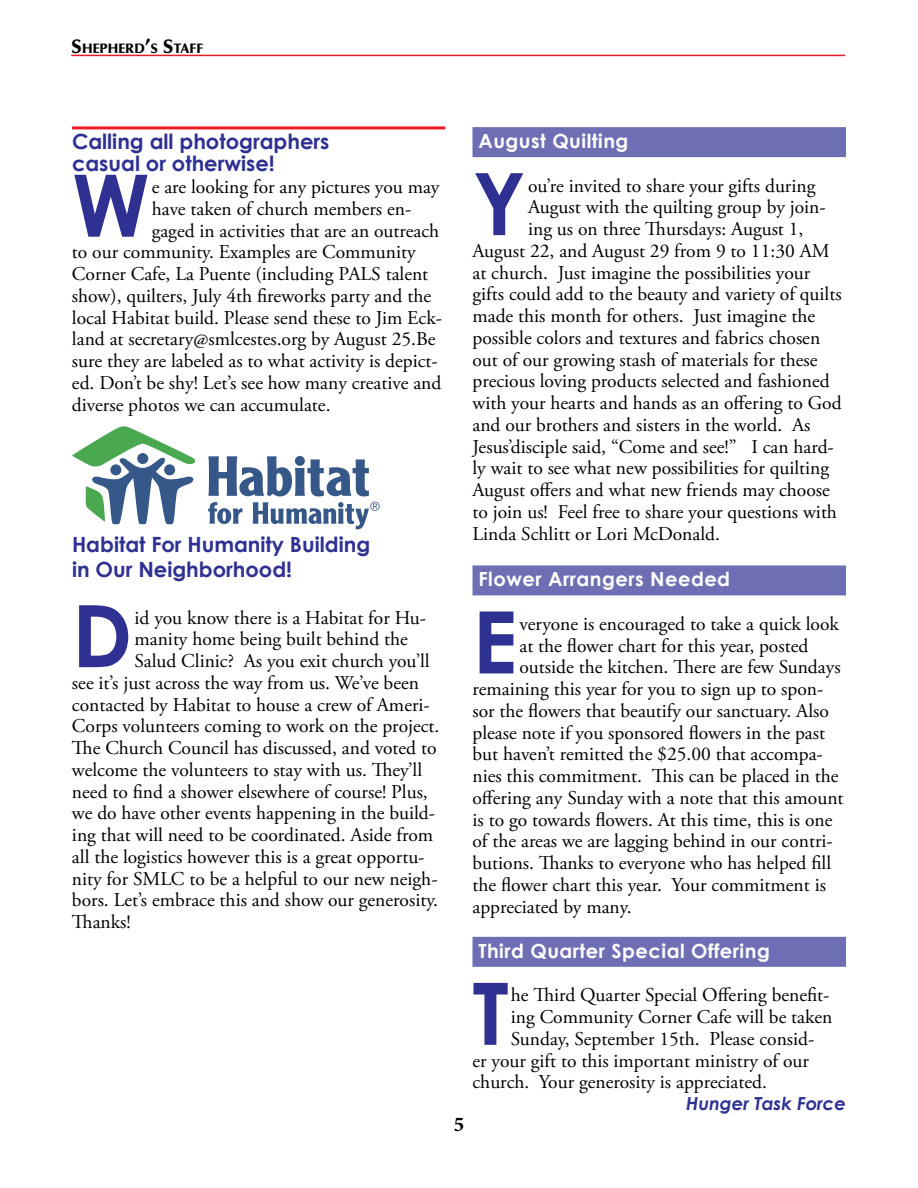
<style>
.page{position:relative;width:918px;height:1188px;background:#fff}
.page>*{position:absolute;margin:0;border:0;box-sizing:border-box;transform-origin:0 0}
.t1{font:700 86.25px "Century Gothic";color:#2e3192}
.t2{font:700 21px/22.5px "Century Gothic";color:#2e3192}
.t3{font:700 21px "Minion Pro";color:#000}
.t4{font:19.5px "Adobe Garamond Pro";color:#000}
.t5{font:700 19.5px "Century Gothic";letter-spacing:.025em;color:#fff}
.t6{font:italic 700 18px "Century Gothic";color:#2e3192}
.t7{font:900 13.65px "Optima LT Std";color:#000}
.s1{font-size:19.5px}
</style>
<div class="page">
<hr style="left:71px;top:55px;width:774px;height:1px;background:#ed1c24">
<hr style="left:72px;top:126px;width:374px;height:3px;background:#ed1c24">
<div style="left:472px;top:127px;width:374px;height:30px;background:#6d6eb3"></div>
<div style="left:472px;top:565px;width:374px;height:30px;background:#6d6eb3"></div>
<div style="left:472px;top:937px;width:374px;height:30px;background:#6d6eb3"></div>
<svg style="left:72px;top:426px;width:123px;height:99px"></svg>
<svg style="left:208px;top:456px;width:161px;height:40px"></svg>
<svg style="left:208px;top:502px;width:34px;height:22px"></svg>
<svg style="left:253px;top:502px;width:127px;height:27px"></svg>
<p class="t7" style="left:71px;top:41px;width:133px"><span class="s1">S</span>HEPHERD<span class="s1">’</span>S <span class="s1">S</span>TAFF</p>
<p class="t2" style="left:72px;top:130px;width:259px">Calling all photographers casual or otherwise!</p>
<h1 class="t1" style="left:72px;top:151px;width:79px">W</h1>
<p class="t4" style="left:152px;top:175px;width:289px">e are looking for any pictures you may</p>
<p class="t4" style="left:152px;top:197px;width:261px">have taken of church members en-</p>
<p class="t4" style="left:152px;top:219px;width:289px">gaged in activities that are an outreach</p>
<p class="t4" style="left:72px;top:241px;width:345px">to our community. Examples are Community</p>
<p class="t4" style="left:72px;top:262px;width:358px">Corner Cafe, La Puente (including PALS talent</p>
<p class="t4" style="left:72px;top:284px;width:361px">show), quilters, July 4th fireworks party and the</p>
<p class="t4" style="left:72px;top:306px;width:372px">local Habitat build. Please send these to Jim Eck-</p>
<p class="t4" style="left:72px;top:328px;width:365px">land at secretary@smlcestes.org by August 25.Be</p>
<p class="t4" style="left:72px;top:349px;width:367px">sure they are labeled as to what activity is depict-</p>
<p class="t4" style="left:72px;top:371px;width:371px">ed. Don’t be shy! Let’s see how many creative and</p>
<p class="t4" style="left:72px;top:393px;width:260px">diverse photos we can accumulate.</p>
<p class="t2" style="left:72px;top:531px;width:300px;line-height:25.2px">Habitat For Humanity Building in Our Neighborhood!</p>
<h1 class="t1" style="left:72px;top:582px;width:62px">D</h1>
<p class="t4" style="left:135px;top:606px;width:293px">id you know there is a Habitat for Hu-</p>
<p class="t4" style="left:135px;top:628px;width:275px">manity home being built behind the</p>
<p class="t4" style="left:135px;top:649px;width:297px">Salud Clinic? As you exit church you’ll</p>
<p class="t4" style="left:72px;top:671px;width:349px">see it’s just across the way from us. We’ve been</p>
<p class="t4" style="left:72px;top:693px;width:359px">contacted by Habitat to house a crew of Ameri-</p>
<p class="t4" style="left:72px;top:715px;width:369px">Corps volunteers coming to work on the project.</p>
<p class="t4" style="left:72px;top:736px;width:366px">The Church Council has discussed, and voted to</p>
<p class="t4" style="left:72px;top:758px;width:352px">welcome the volunteers to stay with us. They’ll</p>
<p class="t4" style="left:72px;top:780px;width:357px">need to find a shower elsewhere of course! Plus,</p>
<p class="t4" style="left:72px;top:802px;width:365px">we do have other events happening in the build-</p>
<p class="t4" style="left:72px;top:823px;width:363px">ing that will need to be coordinated. Aside from</p>
<p class="t4" style="left:72px;top:845px;width:354px">all the logistics however this is a great opportu-</p>
<p class="t4" style="left:72px;top:867px;width:367px">nity for SMLC to be a helpful to our new neigh-</p>
<p class="t4" style="left:72px;top:888px;width:368px">bors. Let’s embrace this and show our generosity.</p>
<p class="t4" style="left:72px;top:910px;width:60px">Thanks!</p>
<p class="t3" style="left:454px;top:1109px;width:12px">5</p>
<p class="t5" style="left:478px;top:129px;width:151px">August Quilting</p>
<h1 class="t1" style="left:472px;top:150px;width:55px">Y</h1>
<p class="t4" style="left:528px;top:174px;width:289px">ou’re invited to share your gifts during</p>
<p class="t4" style="left:528px;top:195px;width:299px">August with the quilting group by join-</p>
<p class="t4" style="left:528px;top:217px;width:277px">ing us on three Thursdays: August 1,</p>
<p class="t4" style="left:473px;top:239px;width:359px">August 22, and August 29 from 9 to 11:30 AM</p>
<p class="t4" style="left:473px;top:261px;width:339px">at church. Just imagine the possibilities your</p>
<p class="t4" style="left:473px;top:282px;width:371px">gifts could add to the beauty and variety of quilts</p>
<p class="t4" style="left:473px;top:304px;width:344px">made this month for others. Just imagine the</p>
<p class="t4" style="left:473px;top:326px;width:349px">possible colors and textures and fabrics chosen</p>
<p class="t4" style="left:473px;top:348px;width:347px">out of our growing stash of materials for these</p>
<p class="t4" style="left:473px;top:369px;width:359px">precious loving products selected and fashioned</p>
<p class="t4" style="left:473px;top:391px;width:371px">with your hearts and hands as an offering to God</p>
<p class="t4" style="left:473px;top:413px;width:339px">and our brothers and sisters in the world. As</p>
<p class="t4" style="left:473px;top:435px;width:363px">Jesus’disciple said, “Come and see!” I can hard-</p>
<p class="t4" style="left:473px;top:456px;width:358px">ly wait to see what new possibilities for quilting</p>
<p class="t4" style="left:473px;top:478px;width:359px">August offers and what new friends may choose</p>
<p class="t4" style="left:473px;top:500px;width:366px">to join us! Feel free to share your questions with</p>
<p class="t4" style="left:473px;top:522px;width:249px">Linda Schlitt or Lori McDonald.</p>
<p class="t5" style="left:478px;top:567px;width:253px">Flower Arrangers Needed</p>
<h1 class="t1" style="left:472px;top:588px;width:46px">E</h1>
<p class="t4" style="left:519px;top:612px;width:321px">veryone is encouraged to take a quick look</p>
<p class="t4" style="left:519px;top:634px;width:290px">at the flower chart for this year, posted</p>
<p class="t4" style="left:519px;top:656px;width:323px">outside the kitchen. There are few Sundays</p>
<p class="t4" style="left:472px;top:677px;width:352px">remaining this year for you to sign up to spon-</p>
<p class="t4" style="left:472px;top:699px;width:358px">sor the flowers that beautify our sanctuary. Also</p>
<p class="t4" style="left:472px;top:721px;width:354px">please note if you sponsored flowers in the past</p>
<p class="t4" style="left:472px;top:742px;width:352px">but haven’t remitted the $25.00 that accompa-</p>
<p class="t4" style="left:472px;top:764px;width:368px">nies this commitment. This can be placed in the</p>
<p class="t4" style="left:472px;top:786px;width:373px">offering any Sunday with a note that this amount</p>
<p class="t4" style="left:472px;top:808px;width:362px">is to go towards flowers. At this time, this is one</p>
<p class="t4" style="left:472px;top:829px;width:362px">of the areas we are lagging behind in our contri-</p>
<p class="t4" style="left:472px;top:851px;width:360px">butions. Thanks to everyone who has helped fill</p>
<p class="t4" style="left:472px;top:873px;width:355px">the flower chart this year. Your commitment is</p>
<p class="t4" style="left:472px;top:895px;width:161px">appreciated by many.</p>
<p class="t5" style="left:478px;top:938px;width:293px">Third Quarter Special Offering</p>
<h1 class="t1" style="left:472px;top:959px;width:38px">T</h1>
<p class="t4" style="left:511px;top:983px;width:320px">he Third Quarter Special Offering benefit-</p>
<p class="t4" style="left:511px;top:1005px;width:323px">ing Community Corner Cafe will be taken</p>
<p class="t4" style="left:511px;top:1027px;width:305px">Sunday, September 15th. Please consid-</p>
<p class="t4" style="left:473px;top:1049px;width:338px">er your gift to this important ministry of our</p>
<p class="t4" style="left:473px;top:1070px;width:296px">church. Your generosity is appreciated.</p>
<p class="t6" style="left:686px;top:1092px;width:161px">Hunger Task Force</p>
</div>
